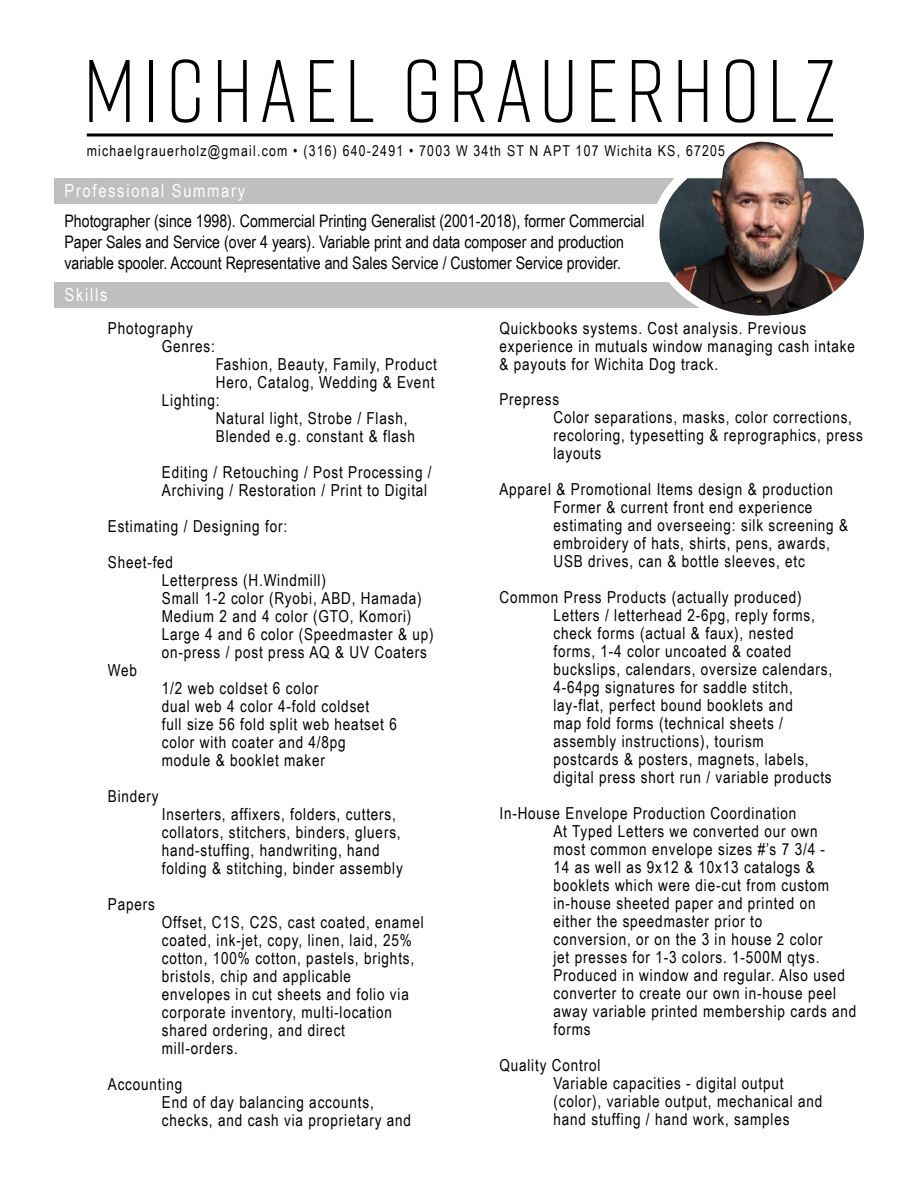
<style>
.page{position:relative;width:918px;height:1188px;background:#fff}
.page>*{position:absolute;margin:0;border:0;box-sizing:border-box;transform-origin:0 0}
.t1{font:300 88.5px "Rift";letter-spacing:.075em;color:#000}
.t2{font:18px "Arial Narrow";letter-spacing:.095em;color:#fff}
.t3{font:17.25px/21px "Arial Narrow";color:#000}
.t4{font:16.5px/18px "Arial Narrow";letter-spacing:.05em;color:#000}
.t5{font:15px "Arial Narrow";letter-spacing:.08em;color:#000}
</style>
<div class="page">
<div style="left:54px;top:282px;width:810px;height:26px;background:#bfbfbf"></div>
<div style="left:54px;top:178px;width:810px;height:26px;background:#bfbfbf"></div>
<img style="left:659px;top:142px;width:205px;height:174px">
<hr style="left:87px;top:134px;width:746px;height:2px;background:#000">
<h1 class="t1" style="left:83px;top:29px;width:754px">MICHAEL GRAUERHOLZ</h1>
<p class="t5" style="left:87px;top:140px;width:640px">michaelgrauerholz@gmail.com • (316) 640-2491 • 7003 W 34th ST N APT 107 Wichita KS, 67205</p>
<p class="t2" style="left:64px;top:178px;width:182px">Professional Summary</p>
<p class="t3" style="left:64px;top:210px;width:582px">Photographer (since 1998). Commercial Printing Generalist (2001-2018), former Commercial<br>Paper Sales and Service (over 4 years). Variable print and data composer and production variable spooler. Account Representative and Sales Service / Customer Service provider.</p>
<p class="t2" style="left:64px;top:282px;width:44px">Skills</p>
<p class="t4" style="left:162px;top:319px;width:55px;text-indent:-54px">Photography<br>Genres:</p>
<p class="t4" style="left:216px;top:355px;width:222px">Fashion, Beauty, Family, Product</p>
<p class="t4" style="left:216px;top:373px;width:220px">Hero, Catalog, Wedding &amp; Event</p>
<p class="t4" style="left:162px;top:391px;width:59px">Lighting:</p>
<p class="t4" style="left:216px;top:409px;width:193px">Natural light, Strobe / Flash,</p>
<p class="t4" style="left:216px;top:427px;width:201px">Blended e.g. constant &amp; flash</p>
<p class="t4" style="left:162px;top:463px;width:271px">Editing / Retouching / Post Processing /<br>Archiving / Restoration / Print to Digital</p>
<p class="t4" style="left:108px;top:508px;width:181px;line-height:36px">Estimating / Designing for:<br>Sheet-fed</p>
<p class="t4" style="left:162px;top:571px;width:273px">Letterpress (H.Windmill)<br>Small 1-2 color (Ryobi, ABD, Hamada)<br>Medium 2 and 4 color (GTO, Komori)<br>Large 4 and 6 color (Speedmaster &amp; up) on-press / post press AQ &amp; UV Coaters</p>
<p class="t4" style="left:108px;top:661px;width:31px">Web</p>
<p class="t4" style="left:162px;top:679px;width:237px">1/2 web coldset 6 color<br>dual web 4 color 4-fold coldset<br>full size 56 fold split web heatset 6 color with coater and 4/8pg module &amp; booklet maker</p>
<p class="t4" style="left:108px;top:787px;width:52px">Bindery</p>
<p class="t4" style="left:162px;top:805px;width:242px">Inserters, affixers, folders, cutters, collators, stitchers, binders, gluers, hand-stuffing, handwriting, hand folding &amp; stitching, binder assembly</p>
<p class="t4" style="left:108px;top:895px;width:48px">Papers</p>
<p class="t4" style="left:162px;top:913px;width:263px">Offset, C1S, C2S, cast coated, enamel coated, ink-jet, copy, linen, laid, 25% cotton, 100% cotton, pastels, brights, bristols, chip and applicable<br>envelopes in cut sheets and folio via corporate inventory, multi-location shared ordering, and direct mill-orders.</p>
<p class="t4" style="left:162px;top:1075px;width:251px;text-indent:-54px">Accounting<br>End of day balancing accounts, checks, and cash via proprietary and</p>
<p class="t4" style="left:499px;top:319px;width:357px">Quickbooks systems. Cost analysis. Previous experience in mutuals window managing cash intake &amp; payouts for Wichita Dog track.</p>
<p class="t4" style="left:553px;top:389px;width:311px;text-indent:-54px">Prepress<br>Color separations, masks, color corrections, recoloring, typesetting &amp; reprographics, press layouts</p>
<p class="t4" style="left:553px;top:479px;width:296px;text-indent:-54px">Apparel &amp; Promotional Items design &amp; production Former &amp; current front end experience estimating and overseeing: silk screening &amp; embroidery of hats, shirts, pens, awards, USB drives, can &amp; bottle sleeves, etc</p>
<p class="t4" style="left:553px;top:587px;width:280px;text-indent:-54px">Common Press Products (actually produced)<br>Letters / letterhead 2-6pg, reply forms, check forms (actual &amp; faux), nested forms, 1-4 color uncoated &amp; coated buckslips, calendars, oversize calendars, 4-64pg signatures for saddle stitch, lay-flat, perfect bound booklets and<br>map fold forms (technical sheets / assembly instructions), tourism postcards &amp; posters, magnets, labels, digital press short run / variable products</p>
<p class="t4" style="left:553px;top:803px;width:305px;text-indent:-54px">In-House Envelope Production Coordination<br>At Typed Letters we converted our own<br>most common envelope sizes #’s 7 3/4 -<br>14 as well as 9x12 &amp; 10x13 catalogs &amp; booklets which were die-cut from custom in-house sheeted paper and printed on either the speedmaster prior to<br>conversion, or on the 3 in house 2 color<br>jet presses for 1-3 colors. 1-500M qtys.<br>Produced in window and regular. Also used converter to create our own in-house peel away variable printed membership cards and forms</p>
<p class="t4" style="left:553px;top:1055px;width:271px;text-indent:-54px">Quality Control<br>Variable capacities - digital output (color), variable output, mechanical and hand stuffing / hand work, samples</p>
</div>
